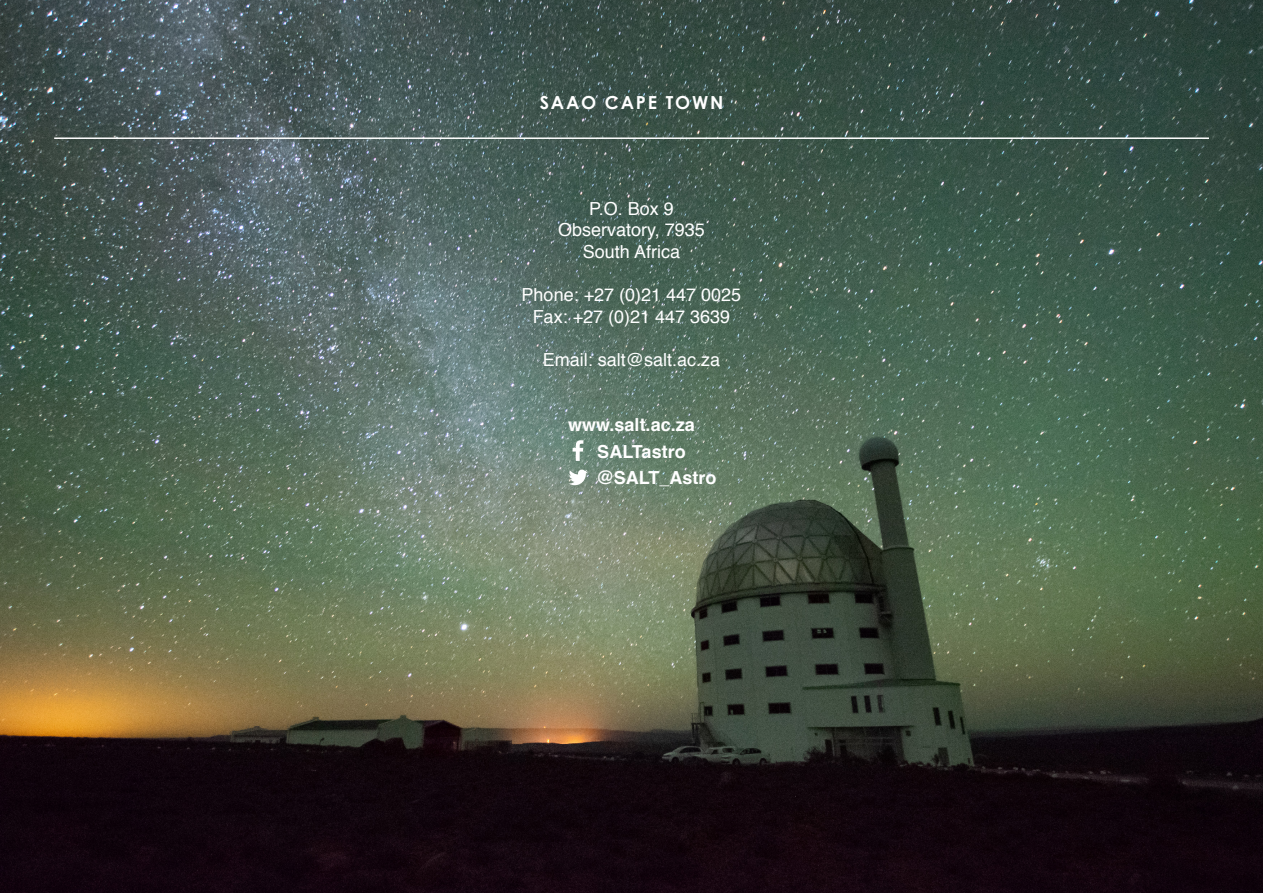
<style>
.page{position:relative;width:1263px;height:893px;background:#fff}
.page>*{position:absolute;margin:0;border:0;box-sizing:border-box;transform-origin:0 0}
.t1{font:18px "Helvetica";color:#fff}
.Content{font:700 18px "Helvetica";color:#fff}
.t2{font:700 18px "Century Gothic";letter-spacing:.1em;color:#fff}
</style>
<div class="page">
<img style="left:0;top:0;width:1263px;height:893px">
<svg style="left:573px;top:440px;width:10px;height:21px"></svg>
<svg style="left:569px;top:470px;width:19px;height:15px"></svg>
<hr style="left:54px;top:137px;width:1155px;height:2px;background:#fff">
<p class="t2" style="left:540px;top:89px;width:185px">SAAO CAPE TOWN</p>
<p class="t1" style="left:589px;top:195px;width:86px">P.O. Box 9</p>
<p class="t1" style="left:558px;top:216px;width:148px">Observatory, 7935</p>
<p class="t1" style="left:583px;top:238px;width:99px">South Africa</p>
<p class="t1" style="left:522px;top:281px;width:221px">Phone: +27 (0)21 447 0025</p>
<p class="t1" style="left:533px;top:303px;width:199px">Fax: +27 (0)21 447 3639</p>
<p class="t1" style="left:543px;top:346px;width:179px">Email: salt@salt.ac.za</p>
<p class="Content" style="left:568px;top:410px;width:128px">www.salt.ac.za</p>
<p class="Content" style="left:597px;top:437px;width:90px">SALTastro</p>
<p class="Content" style="left:596px;top:464px;width:122px">@SALT_Astro</p>
</div>
